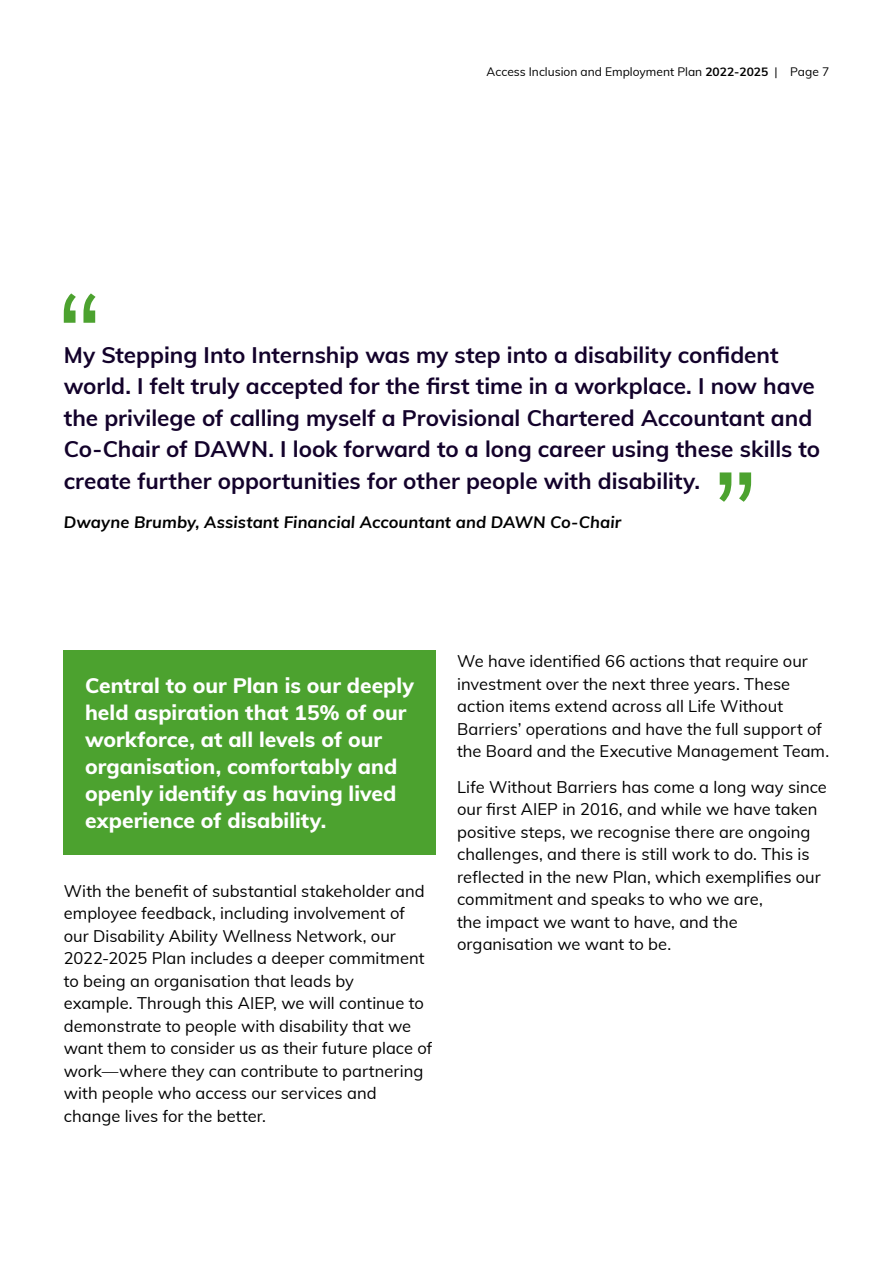
<style>
.page{position:relative;width:893px;height:1263px;background:#fff}
.page>*{position:absolute;margin:0;border:0;box-sizing:border-box;transform-origin:0 0}
.t1{font:700 22.5px/31.5px "Muli";color:#13022b}
.t2{font:800 21px/27px "Muli";color:#fff}
.t3{font:16.5px/22.5px "Muli";color:#000}
.t4{font:italic 700 16.5px "Muli";letter-spacing:.005em;color:#000}
.t5{font:12px "Muli";color:#000}
.s1{font-weight:700}
</style>
<div class="page">
<svg style="left:64px;top:293px;width:32px;height:30px"></svg>
<svg style="left:719px;top:472px;width:32px;height:30px"></svg>
<div style="left:64px;top:651px;width:372px;height:204px;background:#4ca22f"></div>
<p class="t5" style="left:487px;top:63px;width:344px">Access Inclusion and Employment Plan <span class="s1">2022-2025</span> | Page 7</p>
<p class="t1" style="left:64px;top:338px;width:758px">My Stepping Into Internship was my step into a disability confident world. I felt truly accepted for the first time in a workplace. I now have the privilege of calling myself a Provisional Chartered Accountant and Co-Chair of DAWN. I look forward to a long career using these skills to create further opportunities for other people with disability.</p>
<p class="t4" style="left:64px;top:510px;width:559px">Dwayne Brumby, Assistant Financial Accountant and DAWN Co-Chair</p>
<p class="t2" style="left:85px;top:671px;width:331px">Central to our Plan is our deeply held aspiration that 15% of our workforce, at all levels of our organisation, comfortably and openly identify as having lived experience of disability.</p>
<p class="t3" style="left:64px;top:879px;width:370px">With the benefit of substantial stakeholder and employee feedback, including involvement of our Disability Ability Wellness Network, our 2022-2025 Plan includes a deeper commitment to being an organisation that leads by<br>example. Through this AIEP, we will continue to demonstrate to people with disability that we want them to consider us as their future place of work—where they can contribute to partnering with people who access our services and change lives for the better.</p>
<p class="t3" style="left:457px;top:649px;width:374px">We have identified 66 actions that require our investment over the next three years. These action items extend across all Life Without Barriers’ operations and have the full support of the Board and the Executive Management Team.</p>
<p class="t3" style="left:457px;top:775px;width:371px">Life Without Barriers has come a long way since our first AIEP in 2016, and while we have taken positive steps, we recognise there are ongoing challenges, and there is still work to do. This is reflected in the new Plan, which exemplifies our commitment and speaks to who we are,<br>the impact we want to have, and the organisation we want to be.</p>
</div>
